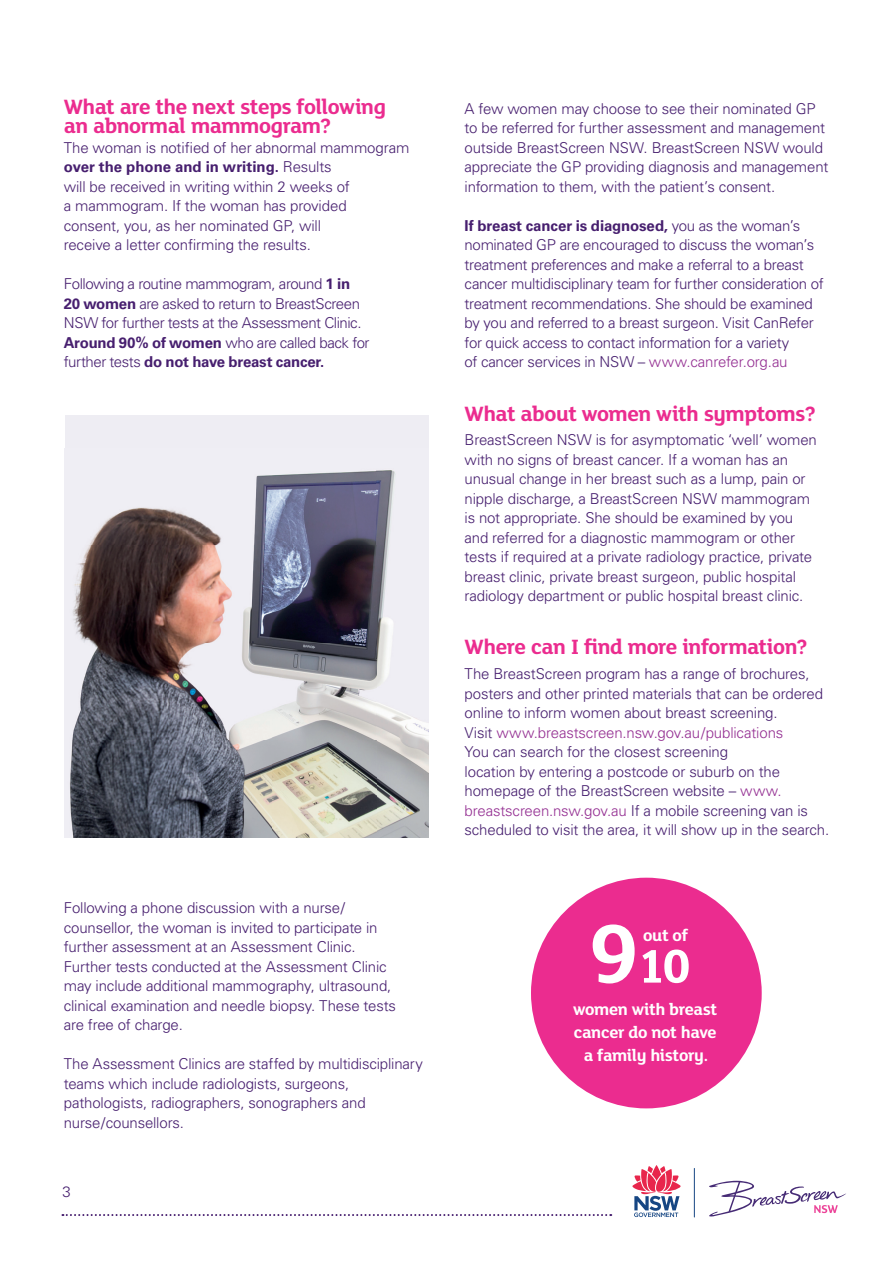
<style>
.page{position:relative;width:893px;height:1263px;background:#fff}
.page>*{position:absolute;margin:0;border:0;box-sizing:border-box;transform-origin:0 0}
.t1{font:700 51.3px "FS Lola";color:#fff}
.t2{font:700 22.5px/19.5px "FS Lola";letter-spacing:-.02em;color:#eb2c8f}
.t3{font:700 17.7px/23px "FS Lola";letter-spacing:-.02em;color:#fff;text-align:center}
.t4{font:300 15px/19.5px "Univers";letter-spacing:-.01em;color:#471f6f}
.t5{font:300 15px/19.5px "Univers";letter-spacing:-.03em;color:#471f6f}
.s1{font-weight:700}
.s2{color:#942f92}
.s3{font-size:90.3px}
</style>
<div class="page">
<hr style="left:694px;top:1168px;width:1px;height:49px;background:#164683">
<svg style="left:709px;top:1181px;width:137px;height:35px"></svg>
<svg style="left:632px;top:1165px;width:49px;height:52px"></svg>
<svg style="left:62px;top:1214px;width:549px;height:2px"></svg>
<div style="left:65px;top:415px;width:363px;height:422px;background:#eeedf3"></div>
<img style="left:70px;top:470px;width:358px;height:367px">
<div style="left:531px;top:878px;width:231px;height:230px;background:#eb2c8f;border-radius:50%"></div>
<h2 class="t2" style="left:64px;top:96px;width:324px">What are the next steps following an abnormal mammogram?</h2>
<p class="t4" style="left:64px;top:138px;width:347px">The woman is notified of her abnormal mammogram <span class="s1">over the phone and in writing.</span> Results<br>will be received in writing within 2 weeks of<br>a mammogram. If the woman has provided<br>consent, you, as her nominated GP, will<br>receive a letter confirming the results.</p>
<p class="t5" style="left:64px;top:274px;width:307px">Following a routine mammogram, around <span class="s1">1 in 20 women</span> are asked to return to BreastScreen NSW for further tests at the Assessment Clinic.<br><span class="s1">Around 90% of women</span> who are called back for further tests <span class="s1">do not have breast cancer.</span></p>
<p class="t4" style="left:64px;top:898px;width:334px">Following a phone discussion with a nurse/ counsellor, the woman is invited to participate in further assessment at an Assessment Clinic.<br>Further tests conducted at the Assessment Clinic may include additional mammography, ultrasound, clinical examination and needle biopsy. These tests are free of charge.</p>
<p class="t4" style="left:64px;top:1054px;width:361px">The Assessment Clinics are staffed by multidisciplinary teams which include radiologists, surgeons, pathologists, radiographers, sonographers and nurse/counsellors.</p>
<p class="t4" style="left:63px;top:1182px;width:10px">3</p>
<p class="t4" style="left:465px;top:99px;width:365px">A few women may choose to see their nominated GP to be referred for further assessment and management outside BreastScreen NSW. BreastScreen NSW would appreciate the GP providing diagnosis and management information to them, with the patient’s consent.</p>
<p class="t4" style="left:465px;top:216px;width:361px"><span class="s1">If breast cancer is diagnosed,</span> you as the woman’s nominated GP are encouraged to discuss the woman’s treatment preferences and make a referral to a breast cancer multidisciplinary team for further consideration of treatment recommendations. She should be examined by you and referred to a breast surgeon. Visit CanRefer for quick access to contact information for a variety<br>of cancer services in NSW – <span class="s2">www.canrefer.org.au</span></p>
<h2 class="t2" style="left:465px;top:402px;width:353px">What about women with symptoms?</h2>
<p class="t4" style="left:465px;top:430px;width:354px">BreastScreen NSW is for asymptomatic ‘well’ women with no signs of breast cancer. If a woman has an unusual change in her breast such as a lump, pain or nipple discharge, a BreastScreen NSW mammogram is not appropriate. She should be examined by you and referred for a diagnostic mammogram or other tests if required at a private radiology practice, private breast clinic, private breast surgeon, public hospital radiology department or public hospital breast clinic.</p>
<h2 class="t2" style="left:465px;top:636px;width:345px">Where can I find more information?</h2>
<p class="t4" style="left:465px;top:664px;width:366px">The BreastScreen program has a range of brochures, posters and other printed materials that can be ordered online to inform women about breast screening.<br>Visit <span class="s2">www.breastscreen.nsw.gov.au/publications<br></span>You can search for the closest screening<br>location by entering a postcode or suburb on the homepage of the BreastScreen website – <span class="s2">www. breastscreen.nsw.gov.au</span> If a mobile screening van is scheduled to visit the area, it will show up in the search.</p>
<h1 class="t1" style="left:589px;top:931px;width:103px"><span class="s3">9</span> 10</h1>
<p class="t3" style="left:643px;top:923px;width:46px">out of</p>
<p class="t3" style="left:573px;top:996px;width:146px">women with breast cancer do not have a family history.</p>
</div>
